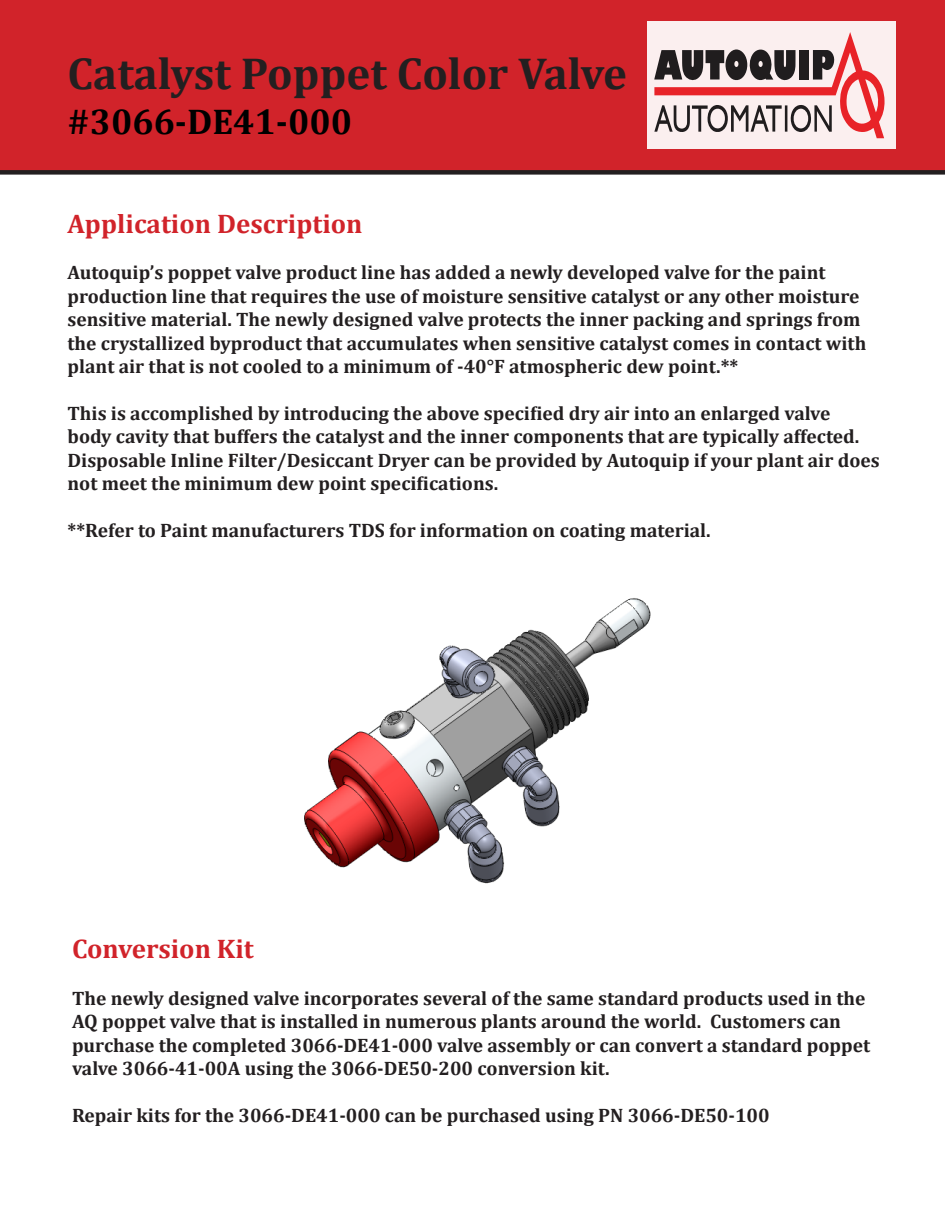
<style>
.page{position:relative;width:945px;height:1215px;background:#fff}
.page>*{position:absolute;margin:0;border:0;box-sizing:border-box;transform-origin:0 0}
.t1{font:700 45px "Cambria";color:#231f20}
.t2{font:700 36px "Cambria";color:#000}
.t3{font:700 27px "Cambria";color:#d1232a}
.t4{font:700 19.5px/23.4px "Cambria";color:#231f20}
</style>
<div class="page">
<div style="left:0;top:0;width:945px;height:170px;background:#d1232a"></div>
<div style="left:0;top:170px;width:945px;height:5px;background:#231f20"></div>
<div style="left:647px;top:21px;width:249px;height:128px;background:#fbefef"></div>
<svg style="left:654px;top:32px;width:231px;height:106px"></svg>
<img style="left:304px;top:598px;width:347px;height:286px">
<p class="t1" style="left:68px;top:42px;width:561px">Catalyst Poppet Color Valve</p>
<p class="t2" style="left:68px;top:97px;width:286px">#3066-DE41-000</p>
<p class="t3" style="left:68px;top:204px;width:297px">Application Description</p>
<p class="t4" style="left:68px;top:260px;width:800px">Autoquip’s poppet valve product line has added a newly developed valve for the paint production line that requires the use of moisture sensitive catalyst or any other moisture sensitive material. The newly designed valve protects the inner packing and springs from the crystallized byproduct that accumulates when sensitive catalyst comes in contact with plant air that is not cooled to a minimum of -40°F atmospheric dew point.**</p>
<p class="t4" style="left:68px;top:401px;width:814px">This is accomplished by introducing the above specified dry air into an enlarged valve<br>body cavity that buffers the catalyst and the inner components that are typically affected.<br>Disposable Inline Filter/Desiccant Dryer can be provided by Autoquip if your plant air does not meet the minimum dew point specifications.</p>
<p class="t4" style="left:68px;top:518px;width:645px">**Refer to Paint manufacturers TDS for information on coating material.</p>
<p class="t3" style="left:72px;top:930px;width:183px">Conversion Kit</p>
<p class="t4" style="left:72px;top:986px;width:800px">The newly designed valve incorporates several of the same standard products used in the AQ poppet valve that is installed in numerous plants around the world. Customers can purchase the completed 3066-DE41-000 valve assembly or can convert a standard poppet valve 3066-41-00A using the 3066-DE50-200 conversion kit.</p>
<p class="t4" style="left:72px;top:1103px;width:699px">Repair kits for the 3066-DE41-000 can be purchased using PN 3066-DE50-100</p>
</div>
